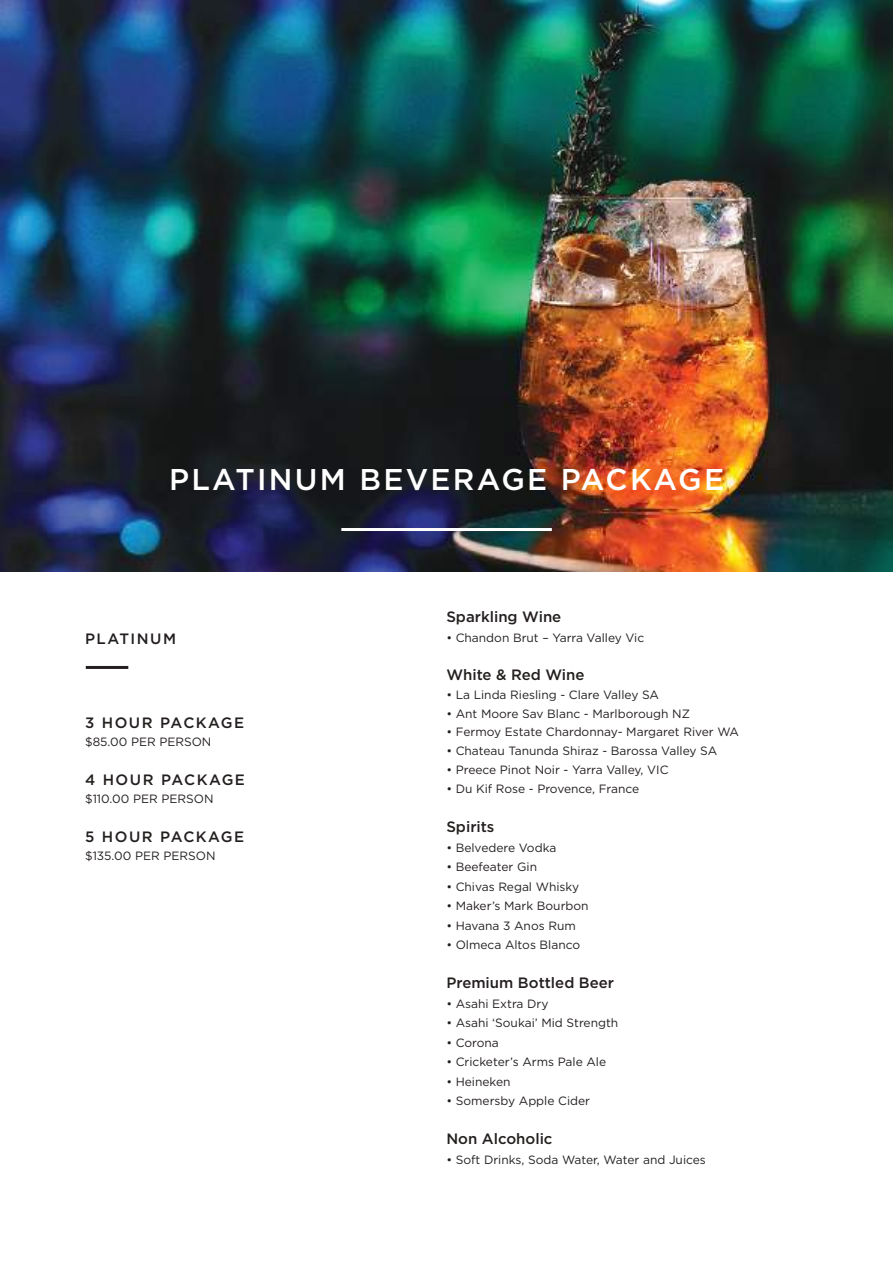
<style>
.page{position:relative;width:893px;height:1263px;background:#fff}
.page>*{position:absolute;margin:0;border:0;box-sizing:border-box;transform-origin:0 0}
.t1{font:500 30px "Gotham HTF";letter-spacing:.075em;color:#fff}
.t2{font:500 15px "Gotham HTF";color:#241f1f}
.t3{font:500 15px "Gotham HTF";letter-spacing:.1em;color:#241f1f}
.t4{font:12px "Gotham HTF";color:#241f1f}
</style>
<div class="page">
<img style="left:0;top:0;width:893px;height:571px">
<hr style="left:341px;top:528px;width:211px;height:3px;background:#fff">
<hr style="left:86px;top:666px;width:42px;height:3px;background:#241f1f">
<h1 class="t1" style="left:169px;top:462px;width:556px">PLATINUM BEVERAGE PACKAGE</h1>
<p class="t3" style="left:85px;top:630px;width:93px">PLATINUM</p>
<p class="t3" style="left:85px;top:714px;width:161px">3 HOUR PACKAGE</p>
<p class="t4" style="left:85px;top:735px;width:128px">$85.00 PER PERSON</p>
<p class="t3" style="left:85px;top:771px;width:161px">4 HOUR PACKAGE</p>
<p class="t4" style="left:85px;top:792px;width:130px">$110.00 PER PERSON</p>
<p class="t3" style="left:85px;top:828px;width:161px">5 HOUR PACKAGE</p>
<p class="t4" style="left:85px;top:849px;width:132px">$135.00 PER PERSON</p>
<p class="t2" style="left:446px;top:608px;width:116px">Sparkling Wine</p>
<p class="t4" style="left:446px;top:631px;width:199px">• Chandon Brut – Yarra Valley Vic</p>
<p class="t2" style="left:446px;top:666px;width:140px">White &amp; Red Wine</p>
<p class="t4" style="left:446px;top:688px;width:214px">• La Linda Riesling - Clare Valley SA</p>
<p class="t4" style="left:446px;top:707px;width:245px">• Ant Moore Sav Blanc - Marlborough NZ</p>
<p class="t4" style="left:446px;top:725px;width:294px">• Fermoy Estate Chardonnay- Margaret River WA</p>
<p class="t4" style="left:446px;top:744px;width:272px">• Chateau Tanunda Shiraz - Barossa Valley SA</p>
<p class="t4" style="left:446px;top:763px;width:224px">• Preece Pinot Noir - Yarra Valley, VIC</p>
<p class="t4" style="left:446px;top:782px;width:194px">• Du Kif Rose - Provence, France</p>
<p class="t2" style="left:446px;top:818px;width:50px">Spirits</p>
<p class="t4" style="left:446px;top:841px;width:111px">• Belvedere Vodka</p>
<p class="t4" style="left:446px;top:860px;width:92px">• Beefeater Gin</p>
<p class="t4" style="left:446px;top:880px;width:134px">• Chivas Regal Whisky</p>
<p class="t4" style="left:446px;top:899px;width:144px">• Maker’s Mark Bourbon</p>
<p class="t4" style="left:446px;top:919px;width:131px">• Havana 3 Anos Rum</p>
<p class="t4" style="left:446px;top:938px;width:135px">• Olmeca Altos Blanco</p>
<p class="t2" style="left:446px;top:974px;width:169px">Premium Bottled Beer</p>
<p class="t4" style="left:446px;top:997px;width:104px">• Asahi Extra Dry</p>
<p class="t4" style="left:446px;top:1016px;width:173px">• Asahi ‘Soukai’ Mid Strength</p>
<p class="t4" style="left:446px;top:1036px;width:54px">• Corona</p>
<p class="t4" style="left:446px;top:1055px;width:161px">• Cricketer’s Arms Pale Ale</p>
<p class="t4" style="left:446px;top:1075px;width:66px">• Heineken</p>
<p class="t4" style="left:446px;top:1094px;width:145px">• Somersby Apple Cider</p>
<p class="t2" style="left:446px;top:1130px;width:108px">Non Alcoholic</p>
<p class="t4" style="left:446px;top:1153px;width:261px">• Soft Drinks, Soda Water, Water and Juices</p>
</div>
